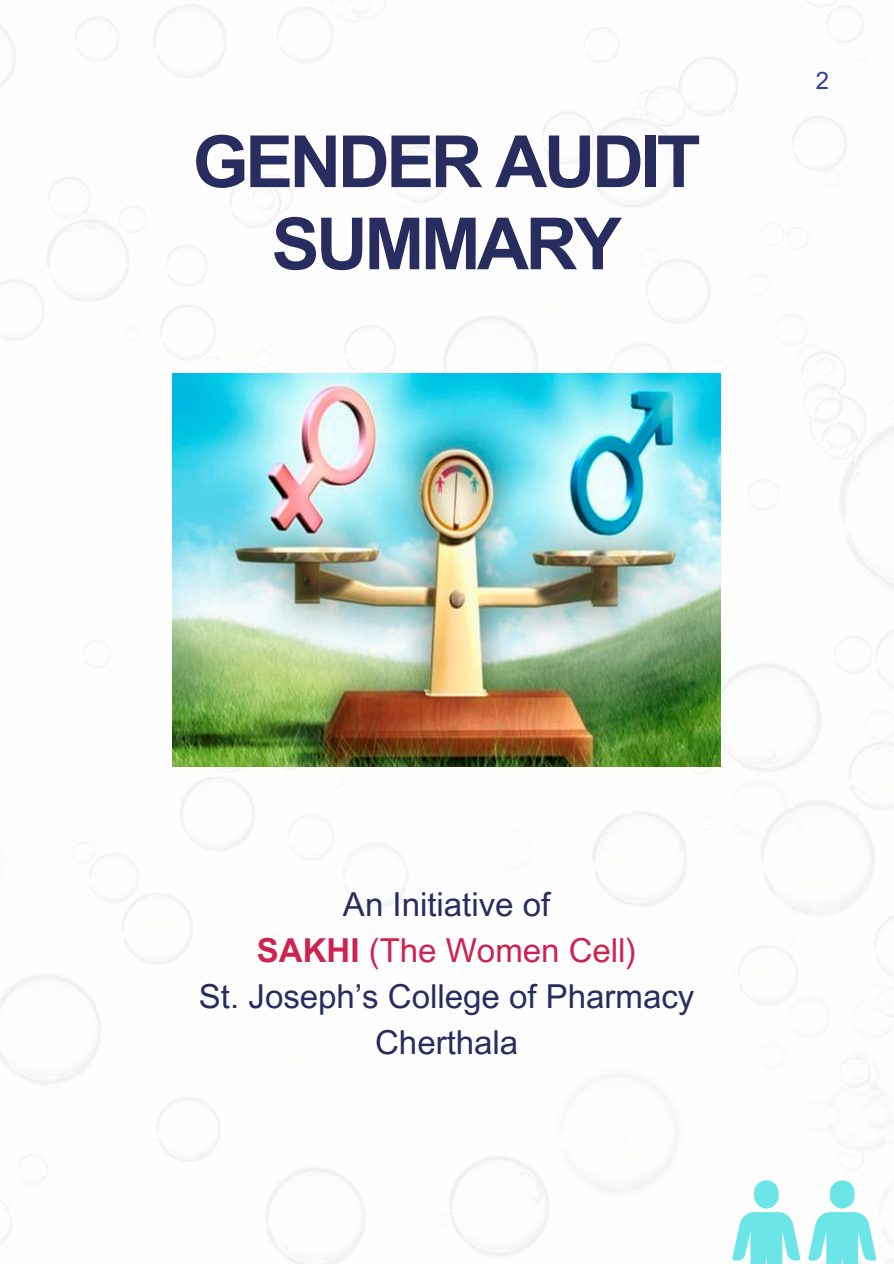
<style>
.page{position:relative;width:894px;height:1264px;background:#fff}
.page>*{position:absolute;margin:0;border:0;box-sizing:border-box;transform-origin:0 0}
.t1{font:700 72px/82.2px "Arial MT Pro";letter-spacing:-.05em;color:#282c5e;text-align:center}
.t2{font:33px/46.2px "Arial MT Pro";color:#282c5e;text-align:center}
.t3{font:33px "Arial MT Pro";color:#cd2351}
.t4{font:24px "Arial MT Pro";color:#2b409b}
.s1{font-weight:700}
</style>
<div class="page">
<img style="left:0;top:0;width:893px;height:1263px">
<img style="left:172px;top:374px;width:548px;height:392px">
<svg style="left:732px;top:1180px;width:143px;height:83px;fill:#6ce5e8"></svg>
<h1 class="t1" style="left:193px;top:130px;width:509px">GENDER AUDIT<br>SUMMARY</h1>
<p class="t4" style="left:815px;top:71px;width:15px">2</p>
<p class="t2" style="left:343px;top:885px;width:209px">An Initiative of</p>
<p class="t3" style="left:257px;top:937px;width:381px"><span class="s1">SAKHI</span> (The Women Cell)</p>
<p class="t2" style="left:199px;top:977px;width:497px">St. Joseph’s College of Pharmacy<br>Cherthala</p>
</div>
